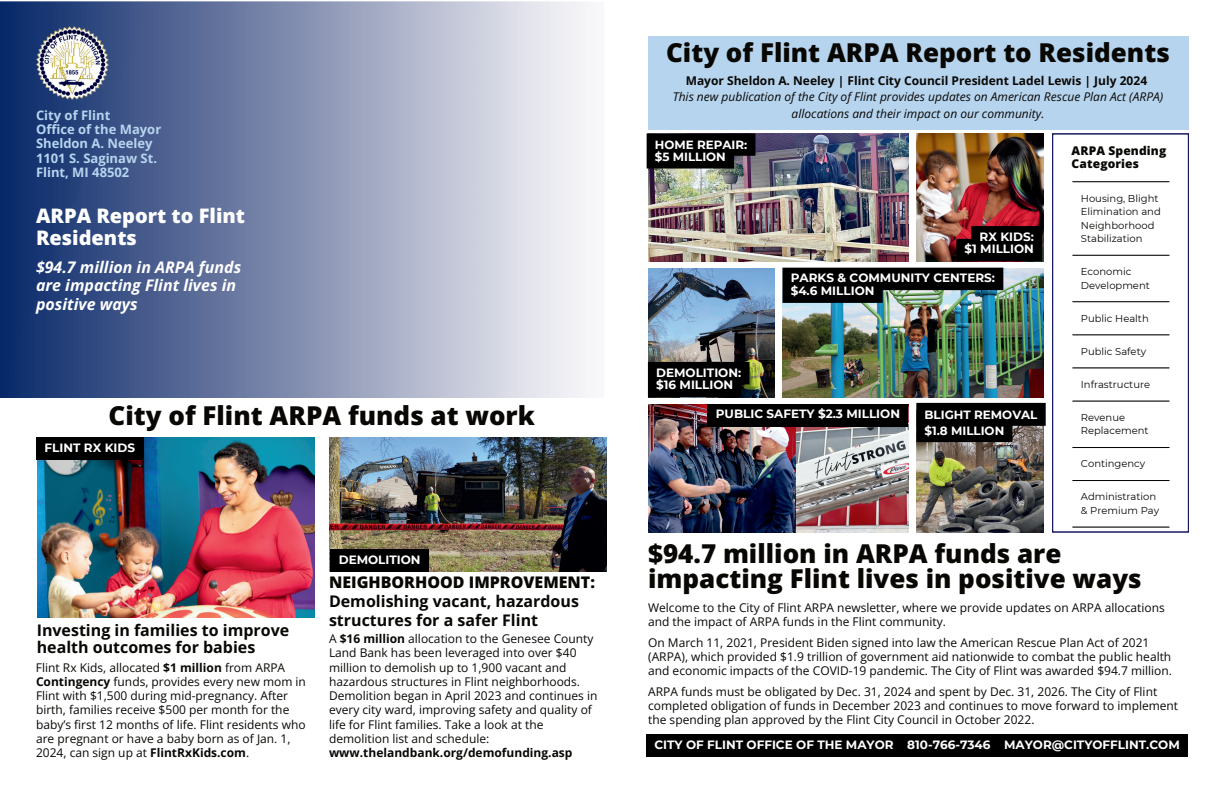
<style>
.page{position:relative;width:1224px;height:792px;background:#fff}
.page>*{position:absolute;margin:0;border:0;box-sizing:border-box;transform-origin:0 0}
.t1{font:800 26px/24.7px "Open Sans";color:#080704}
.t2{font:800 20px/21.8px "Open Sans";color:#fff}
.t3{font:700 16px/17.2px "Open Sans";color:#080704}
.t4{font:italic 700 16px/18.8px "Open Sans";color:#fff}
.t5{font:800 16px "Open Sans";color:#080704}
.t6{font:700 13px/14.2px "Open Sans";color:#b7d5ef}
.t7{font:12px/14.2px "Open Sans";color:#080704}
.t8{font:700 12px/12.8px "Montserrat";color:#fff}
.t9{font:italic 12px/16.5px "Open Sans";color:#080704;text-align:center}
.t10{font:700 12px "Open Sans";color:#080704}
.t11{font:800 12px/12.8px "Open Sans";letter-spacing:.01em;color:#080704}
.t12{font:700 11.9px/12.8px "Montserrat";color:#fff}
.t13{font:10px/13.5px "Montserrat";color:#080704}
.s1{font-weight:700}
</style>
<div class="page">
<img style="left:648px;top:134px;width:261px;height:127px">
<img style="left:916px;top:134px;width:127px;height:127px">
<img style="left:648px;top:269px;width:127px;height:128px">
<img style="left:782px;top:269px;width:261px;height:128px">
<img style="left:648px;top:405px;width:261px;height:127px">
<img style="left:916px;top:442px;width:127px;height:90px">
<svg style="left:1053px;top:134px;width:135px;height:398px"></svg>
<hr style="left:1072px;top:181px;width:97px;height:1px;background:#000">
<hr style="left:1072px;top:255px;width:97px;height:1px;background:#000">
<hr style="left:1072px;top:301px;width:97px;height:1px;background:#000">
<hr style="left:1072px;top:335px;width:97px;height:1px;background:#000">
<hr style="left:1072px;top:368px;width:97px;height:1px;background:#000">
<hr style="left:1072px;top:401px;width:97px;height:1px;background:#000">
<hr style="left:1072px;top:447px;width:97px;height:1px;background:#000">
<hr style="left:1072px;top:480px;width:97px;height:1px;background:#000">
<hr style="left:1072px;top:527px;width:97px;height:1px;background:#000">
<div style="left:648px;top:36px;width:541px;height:93px;background:#b6d4ee"></div>
<svg style="left:647px;top:133px;width:108px;height:36px;background:#0b0a0b"></svg>
<svg style="left:782px;top:268px;width:221px;height:35px;background:#1c2422"></svg>
<svg style="left:956px;top:226px;width:86px;height:35px;background:#0d0304"></svg>
<div style="left:648px;top:362px;width:102px;height:35px;background:#000"></div>
<div style="left:708px;top:404px;width:200px;height:22px;background:#000"></div>
<svg style="left:916px;top:403px;width:130px;height:39px;background:#0f0e0e"></svg>
<div style="left:0;top:0;width:604px;height:398px;background:linear-gradient(to right,#092768,#fffcfc)"></div>
<img style="left:36px;top:26px;width:73px;height:73px">
<img style="left:37px;top:438px;width:277px;height:180px">
<img style="left:329px;top:438px;width:278px;height:133px">
<div style="left:331px;top:549px;width:98px;height:22px;background:#000"></div>
<div style="left:36px;top:437px;width:107px;height:23px;background:#000"></div>
<div style="left:646px;top:734px;width:542px;height:23px;background:#000"></div>
<p class="t6" style="left:36px;top:108px;width:127px">City of Flint<br>Office of the Mayor<br>Sheldon A. Neeley<br>1101 S. Saginaw St.<br>Flint, MI 48502</p>
<h2 class="t2" style="left:36px;top:204px;width:211px">ARPA Report to Flint<br>Residents</h2>
<h3 class="t4" style="left:36px;top:257px;width:207px">$94.7 million in ARPA funds are impacting Flint lives in positive ways</h3>
<h1 class="t1" style="left:109px;top:402px;width:428px">City of Flint ARPA funds at work</h1>
<p class="t8" style="left:45px;top:441px;width:92px">FLINT RX KIDS</p>
<h3 class="t3" style="left:37px;top:621px;width:254px">Investing in families to improve health outcomes for babies</h3>
<p class="t7" style="left:36px;top:660px;width:272px">Flint Rx Kids, allocated <span class="s1">$1 million</span> from ARPA <span class="s1">Contingency</span> funds, provides every new mom in Flint with $1,500 during mid-pregnancy. After birth, families receive $500 per month for the baby’s first 12 months of life. Flint residents who are pregnant or have a baby born as of Jan. 1, 2024, can sign up at <span class="s1">FlintRxKids.com</span>.</p>
<p class="t8" style="left:339px;top:552px;width:83px">DEMOLITION</p>
<h3 class="t5" style="left:329px;top:572px;width:268px">NEIGHBORHOOD IMPROVEMENT:</h3>
<h3 class="t3" style="left:329px;top:592px;width:251px;line-height:18.8px">Demolishing vacant, hazardous structures for a safer Flint</h3>
<p class="t7" style="left:329px;top:631px;width:270px">A <span class="s1">$16 million</span> allocation to the Genesee County Land Bank has been leveraged into over $40 million to demolish up to 1,900 vacant and hazardous structures in Flint neighborhoods.<br>Demolition began in April 2023 and continues in every city ward, improving safety and quality of life for Flint families. Take a look at the demolition list and schedule:</p>
<p class="t10" style="left:329px;top:744px;width:245px">www.thelandbank.org/demofunding.asp</p>
<h1 class="t1" style="left:666px;top:40px;width:505px">City of Flint ARPA Report to Residents</h1>
<p class="t10" style="left:686px;top:72px;width:463px">Mayor Sheldon A. Neeley | Flint City Council President Ladel Lewis | July 2024</p>
<p class="t9" style="left:673px;top:88px;width:492px">This new publication of the City of Flint provides updates on American Rescue Plan Act (ARPA) allocations and their impact on our community.</p>
<p class="t11" style="left:1072px;top:144px;width:96px">ARPA Spending<br>Categories</p>
<p class="t12" style="left:655px;top:137px;width:94px">HOME REPAIR: $5 MILLION</p>
<p class="t8" style="left:965px;top:229px;width:71px;text-align:right">RX KIDS: $1 MILLION</p>
<p class="t8" style="left:791px;top:271px;width:206px">PARKS &amp; COMMUNITY CENTERS: $4.6 MILLION</p>
<p class="t8" style="left:656px;top:365px;width:87px">DEMOLITION: $16 MILLION</p>
<p class="t8" style="left:716px;top:407px;width:186px">PUBLIC SAFETY $2.3 MILLION</p>
<p class="t12" style="left:925px;top:406px;width:114px;line-height:16.3px">BLIGHT REMOVAL $1.8 MILLION</p>
<p class="t13" style="left:1081px;top:191px;width:81px">Housing, Blight<br>Elimination and<br>Neighborhood<br>Stabilization</p>
<p class="t13" style="left:1081px;top:264px;width:70px">Economic<br>Development</p>
<p class="t13" style="left:1081px;top:311px;width:69px">Public Health</p>
<p class="t13" style="left:1081px;top:344px;width:67px">Public Safety</p>
<p class="t13" style="left:1081px;top:377px;width:71px">Infrastructure</p>
<p class="t13" style="left:1081px;top:410px;width:69px">Revenue<br>Replacement</p>
<p class="t13" style="left:1081px;top:457px;width:66px">Contingency</p>
<p class="t13" style="left:1081px;top:490px;width:80px">Administration &amp; Premium Pay</p>
<h1 class="t1" style="left:648px;top:541px;width:495px">$94.7 million in ARPA funds are impacting Flint lives in positive ways</h1>
<p class="t7" style="left:648px;top:600px;width:518px">Welcome to the City of Flint ARPA newsletter, where we provide updates on ARPA allocations and the impact of ARPA funds in the Flint community.</p>
<p class="t7" style="left:648px;top:635px;width:525px">On March 11, 2021, President Biden signed into law the American Rescue Plan Act of 2021 (ARPA), which provided $1.9 trillion of government aid nationwide to combat the public health and economic impacts of the COVID-19 pandemic. The City of Flint was awarded $94.7 million.</p>
<p class="t7" style="left:648px;top:684px;width:532px">ARPA funds must be obligated by Dec. 31, 2024 and spent by Dec. 31, 2026. The City of Flint completed obligation of funds in December 2023 and continues to move forward to implement the spending plan approved by the Flint City Council in October 2022.</p>
<p class="t8" style="left:654px;top:738px;width:527px">CITY OF FLINT OFFICE OF THE MAYOR 810-766-7346 MAYOR@CITYOFFLINT.COM</p>
</div>
